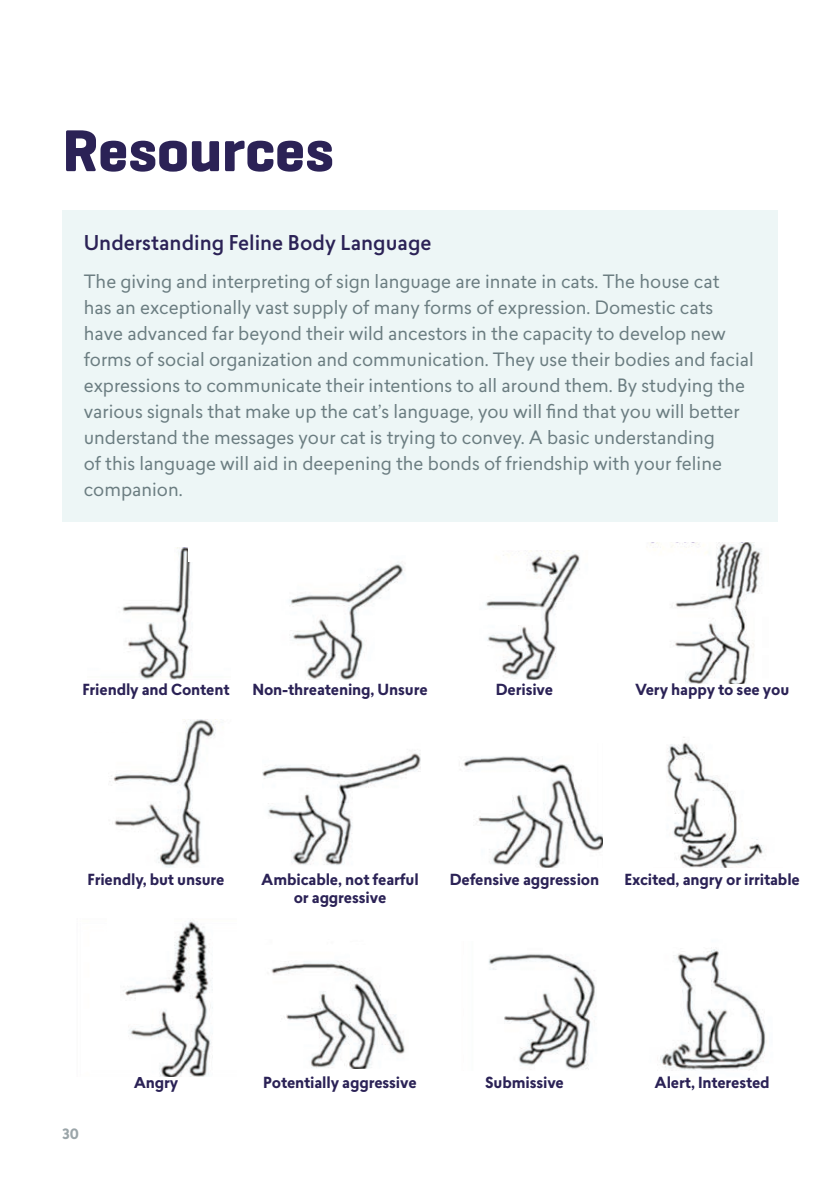
<style>
.page{position:relative;width:840px;height:1191px;background:#fff}
.page>*{position:absolute;margin:0;border:0;box-sizing:border-box;transform-origin:0 0}
.t1{font:700 60px "Geogrotesque";color:#2b2256}
.Sub_Heading{font:500 20px "Lasiver";color:#2b2256}
.Body_Text_-_Grey{font:18px/26px "Lasiver";color:#6b7d81}
.Body_Text_-_Grey-2{font:700 15px/18px "Lasiver";letter-spacing:-.01em;color:#2b2256;text-align:center}
.t2{font:700 14px "Lasiver";color:#9ba5a9}
</style>
<div class="page">
<div style="left:62px;top:210px;width:715px;height:312px;background:#edf6f6"></div>
<img style="left:109px;top:719px;width:108px;height:148px">
<img style="left:271px;top:961px;width:134px;height:107px">
<img style="left:489px;top:954px;width:107px;height:115px">
<img style="left:262px;top:750px;width:158px;height:115px">
<img style="left:460px;top:756px;width:142px;height:111px">
<img style="left:485px;top:551px;width:95px;height:128px">
<img style="left:650px;top:542px;width:112px;height:141px">
<img style="left:667px;top:737px;width:96px;height:130px">
<img style="left:660px;top:949px;width:106px;height:121px">
<img style="left:123px;top:920px;width:90px;height:156px">
<div style="left:107px;top:911px;width:66px;height:40px;background:#fff"></div>
<div style="left:71px;top:709px;width:110px;height:22px;background:#fff"></div>
<img style="left:122px;top:547px;width:69px;height:132px">
<div style="left:71px;top:540px;width:102px;height:22px;background:#fff"></div>
<div style="left:188px;top:540px;width:102px;height:22px;background:#fff"></div>
<img style="left:289px;top:562px;width:115px;height:117px">
<div style="left:269px;top:720px;width:110px;height:40px;background:#fff"></div>
<p class="t1" style="left:62px;top:113px;width:272px">Resources</p>
<p class="Sub_Heading" style="left:84px;top:229px;width:349px">Understanding Feline Body Language</p>
<p class="Body_Text_-_Grey" style="left:84px;top:268px;width:671px">The giving and interpreting of sign language are innate in cats. The house cat<br>has an exceptionally vast supply of many forms of expression. Domestic cats have advanced far beyond their wild ancestors in the capacity to develop new forms of social organization and communication. They use their bodies and facial expressions to communicate their intentions to all around them. By studying the various signals that make up the cat’s language, you will find that you will better understand the messages your cat is trying to convey. A basic understanding<br>of this language will aid in deepening the bonds of friendship with your feline companion.</p>
<p class="Body_Text_-_Grey-2" style="left:82px;top:681px;width:148px">Friendly and Content</p>
<p class="Body_Text_-_Grey-2" style="left:252px;top:681px;width:177px">Non-threatening, Unsure</p>
<p class="Body_Text_-_Grey-2" style="left:495px;top:681px;width:59px">Derisive</p>
<p class="Body_Text_-_Grey-2" style="left:634px;top:681px;width:156px">Very happy to see you</p>
<p class="Body_Text_-_Grey-2" style="left:87px;top:871px;width:138px">Friendly, but unsure</p>
<p class="Body_Text_-_Grey-2" style="left:261px;top:871px;width:159px">Ambicable, not fearful or aggressive</p>
<p class="Body_Text_-_Grey-2" style="left:449px;top:871px;width:151px">Defensive aggression</p>
<p class="Body_Text_-_Grey-2" style="left:624px;top:871px;width:177px">Excited, angry or irritable</p>
<p class="t2" style="left:62px;top:1124px;width:18px">30</p>
<p class="Body_Text_-_Grey-2" style="left:134px;top:1073px;width:46px">Angry</p>
<p class="Body_Text_-_Grey-2" style="left:263px;top:1073px;width:155px">Potentially aggressive</p>
<p class="Body_Text_-_Grey-2" style="left:485px;top:1073px;width:80px">Submissive</p>
<p class="Body_Text_-_Grey-2" style="left:654px;top:1073px;width:117px">Alert, Interested</p>
</div>
